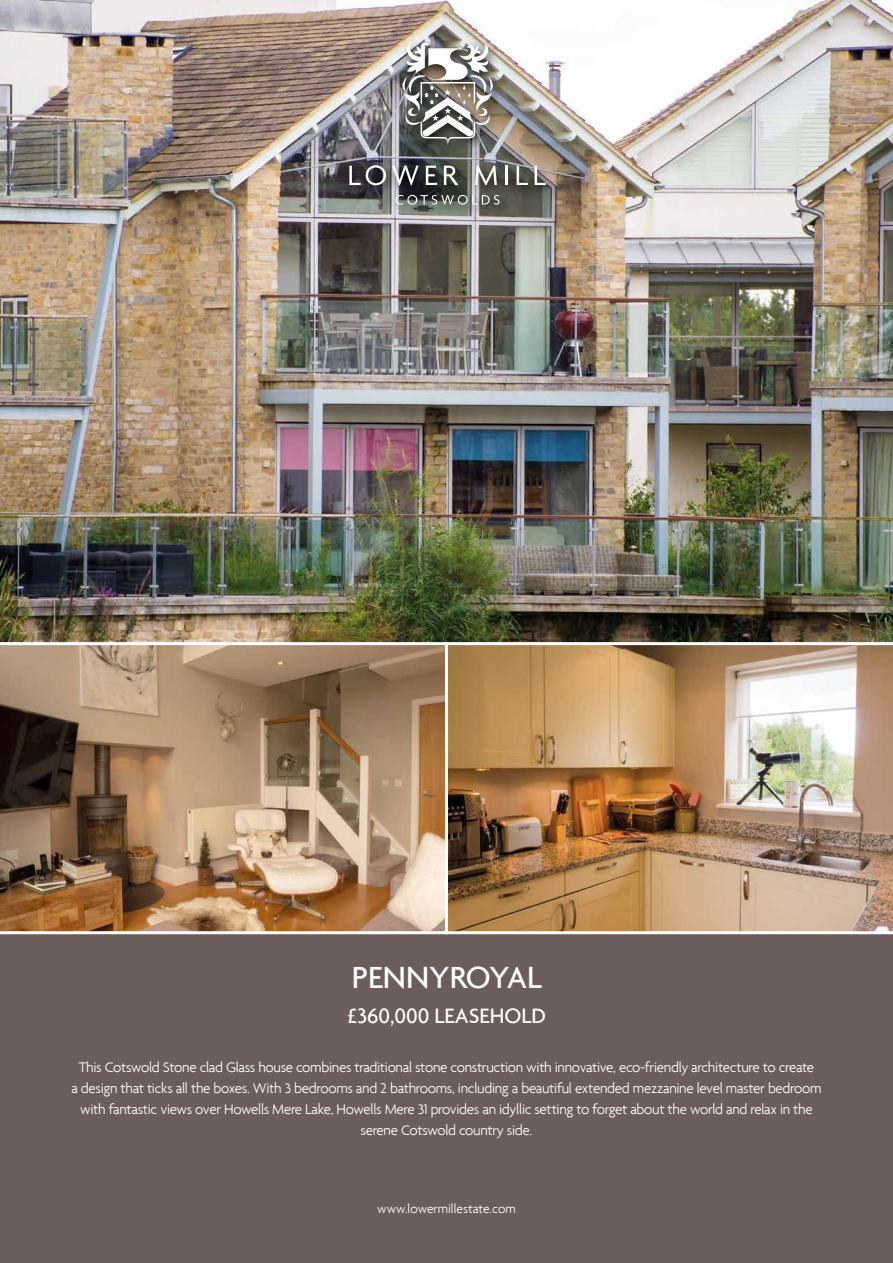
<style>
.page{position:relative;width:893px;height:1263px;background:#fff}
.page>*{position:absolute;margin:0;border:0;box-sizing:border-box;transform-origin:0 0}
.t1{font:500 33px "Agenda";color:#fff}
.t2{font:500 22.5px "Agenda";color:#fff}
.t3{font:300 15px/21px "Agenda";letter-spacing:-.02em;color:#fff;text-align:center}
.t4{font:300 13.5px "Agenda";color:#fff}
</style>
<div class="page">
<div style="left:0;top:798px;width:893px;height:465px;background:#6c5d5d"></div>
<img style="left:0;top:0;width:893px;height:642px">
<img style="left:0;top:642px;width:445px;height:292px">
<img style="left:445px;top:642px;width:448px;height:292px">
<div style="left:343px;top:37px;width:214px;height:179px;background:#000;opacity:.75"></div>
<svg style="left:349px;top:165px;width:37px;height:20px"></svg>
<svg style="left:392px;top:166px;width:27px;height:19px"></svg>
<svg style="left:426px;top:166px;width:11px;height:19px"></svg>
<svg style="left:444px;top:166px;width:14px;height:19px"></svg>
<svg style="left:475px;top:166px;width:22px;height:19px"></svg>
<hr style="left:505px;top:166px;width:3px;height:19px;background:#fff">
<svg style="left:517px;top:166px;width:11px;height:19px"></svg>
<svg style="left:535px;top:166px;width:11px;height:19px"></svg>
<svg style="left:396px;top:195px;width:103px;height:10px"></svg>
<img style="left:402px;top:43px;width:91px;height:102px">
<h1 class="t1" style="left:352px;top:957px;width:192px">PENNYROYAL</h1>
<h2 class="t2" style="left:348px;top:1001px;width:200px">£360,000 LEASEHOLD</h2>
<p class="t3" style="left:71px;top:1056px;width:752px">This Cotswold Stone clad Glass house combines traditional stone construction with innovative, eco-friendly architecture to create<br>a design that ticks all the boxes. With 3 bedrooms and 2 bathrooms, including a beautiful extended mezzanine level master bedroom with fantastic views over Howells Mere Lake, Howells Mere 31 provides an idyllic setting to forget about the world and relax in the serene Cotswold country side.</p>
<p class="t4" style="left:377px;top:1201px;width:140px">www.lowermillestate.com</p>
</div>
